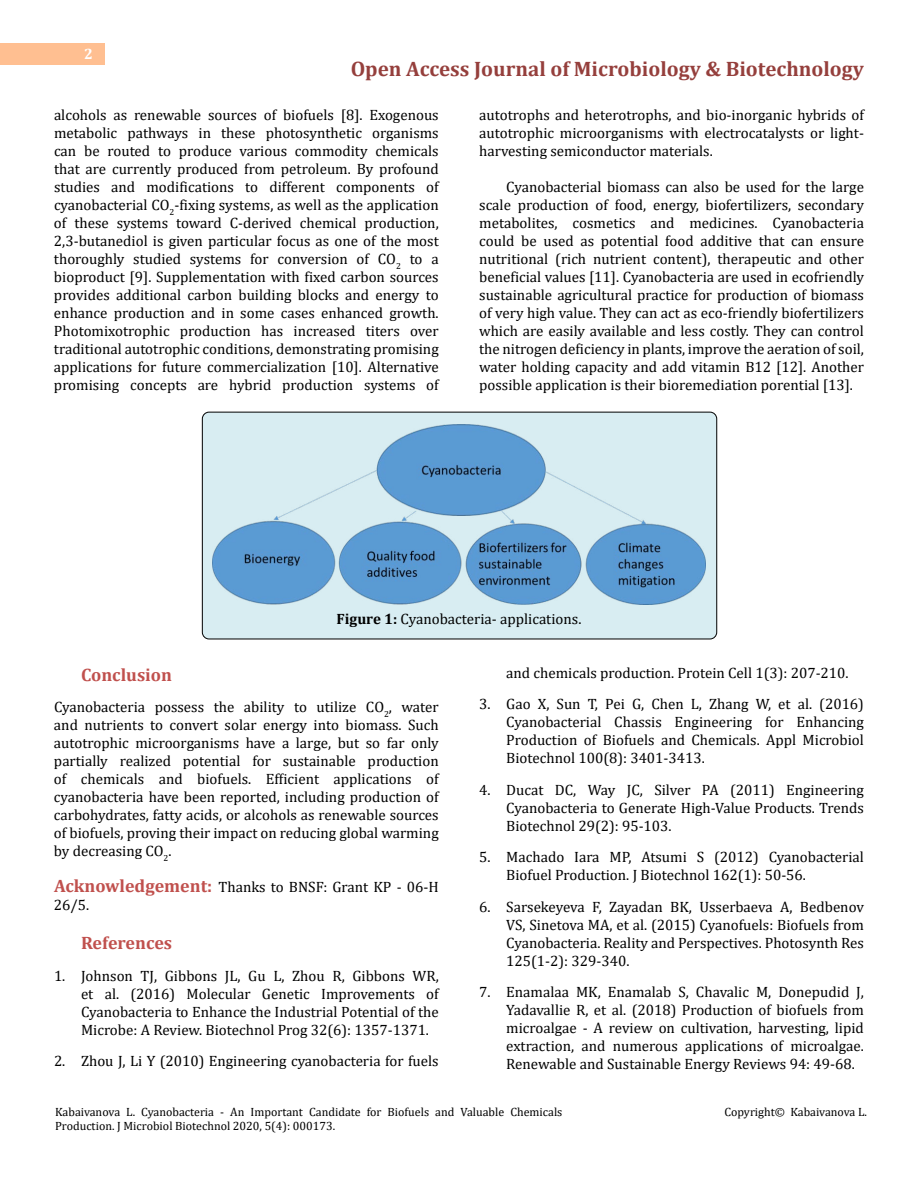
<style>
.page{position:relative;width:918px;height:1188px;background:#fff}
.page>*{position:absolute;margin:0;border:0;box-sizing:border-box;transform-origin:0 0}
.t1{font:700 21px "Cambria";color:#953f3c}
.t2{font:700 18px "Cambria";color:#c0504d}
.t3{font:15px/18px "Cambria";color:#000;text-align:justify}
.t4{font:700 15px "Cambria";color:#fff}
.t5{font:12px/14.4px "Cambria";color:#000}
.s1{font-weight:700}
.s2{font-weight:700;font-size:18px;color:#c0504d}
</style>
<div class="page">
<div style="left:0;top:43px;width:105px;height:21px;background:#ffbf91"></div>
<div style="left:202px;top:412px;width:515px;height:227px;background:#d8edf2;border-radius:7px"></div>
<div style="left:202px;top:412px;width:515px;height:227px;border:1px solid #000;border-radius:7px"></div>
<img style="left:213px;top:424px;width:492px;height:181px">
<p class="t4" style="left:84px;top:44px;width:10px">2</p>
<h1 class="t1" style="left:351px;top:54px;width:515px">Open Access Journal of Microbiology &amp; Biotechnology</h1>
<p class="t3" style="left:54px;top:105px;width:386px">alcohols as renewable sources of biofuels [8]. Exogenous metabolic pathways in these photosynthetic organisms can be routed to produce various commodity chemicals that are currently produced from petroleum. By profound studies and modifications to different components of cyanobacterial CO<sub>2</sub>-fixing systems, as well as the application of these systems toward C-derived chemical production, 2,3-butanediol is given particular focus as one of the most thoroughly studied systems for conversion of CO<sub>2</sub> to a bioproduct [9]. Supplementation with fixed carbon sources provides additional carbon building blocks and energy to enhance production and in some cases enhanced growth.<br>Photomixotrophic production has increased titers over traditional autotrophic conditions, demonstrating promising applications for future commercialization [10]. Alternative promising concepts are hybrid production systems of</p>
<p class="t3" style="left:479px;top:105px;width:386px">autotrophs and heterotrophs, and bio-inorganic hybrids of autotrophic microorganisms with electrocatalysts or light&shy;harvesting semiconductor materials.</p>
<p class="t3" style="left:479px;top:177px;width:386px;text-indent:27px">Cyanobacterial biomass can also be used for the large scale production of food, energy, biofertilizers, secondary metabolites, cosmetics and medicines. Cyanobacteria could be used as potential food additive that can ensure nutritional (rich nutrient content), therapeutic and other beneficial values [11]. Cyanobacteria are used in ecofriendly sustainable agricultural practice for production of biomass of very high value. They can act as eco-friendly biofertilizers which are easily available and less costly. They can control the nitrogen deficiency in plants, improve the aeration of soil, water holding capacity and add vitamin B12 [12]. Another possible application is their bioremediation porential [13].</p>
<p class="t3" style="left:337px;top:609px;width:246px"><span class="s1">Figure 1:</span> Cyanobacteria- applications.</p>
<p class="t2" style="left:81px;top:662px;width:93px">Conclusion</p>
<p class="t3" style="left:54px;top:698px;width:386px">Cyanobacteria possess the ability to utilize CO<sub>2</sub>, water and nutrients to convert solar energy into biomass. Such autotrophic microorganisms have a large, but so far only partially realized potential for sustainable production of chemicals and biofuels. Efficient applications of cyanobacteria have been reported, including production of carbohydrates, fatty acids, or alcohols as renewable sources of biofuels, proving their impact on reducing global warming by decreasing CO<sub>2</sub>.</p>
<p class="t3" style="left:54px;top:878px;width:386px"><span class="s2">Acknowledgement:</span> Thanks to BNSF: Grant KP - 06-H<br>26/5.</p>
<p class="t2" style="left:81px;top:930px;width:93px">References</p>
<p class="t3" style="left:81px;top:966px;width:359px;text-indent:-27px">1. Johnson TJ, Gibbons JL, Gu L, Zhou R, Gibbons WR, et al. (2016) Molecular Genetic Improvements of Cyanobacteria to Enhance the Industrial Potential of the Microbe: A Review. Biotechnol Prog 32(6): 1357-1371.</p>
<p class="t3" style="left:54px;top:1052px;width:386px">2. Zhou J, Li Y (2010) Engineering cyanobacteria for fuels</p>
<p class="t3" style="left:506px;top:663px;width:344px">and chemicals production. Protein Cell 1(3): 207-210.</p>
<p class="t3" style="left:506px;top:695px;width:359px;text-indent:-27px">3. Gao X, Sun T, Pei G, Chen L, Zhang W, et al. (2016)<br>Cyanobacterial Chassis Engineering for Enhancing Production of Biofuels and Chemicals. Appl Microbiol Biotechnol 100(8): 3401-3413.</p>
<p class="t3" style="left:506px;top:780px;width:359px;text-indent:-27px">4. Ducat DC, Way JC, Silver PA (2011) Engineering Cyanobacteria to Generate High-Value Products. Trends Biotechnol 29(2): 95-103.</p>
<p class="t3" style="left:506px;top:848px;width:359px;text-indent:-27px">5. Machado Iara MP, Atsumi S (2012) Cyanobacterial<br>Biofuel Production. J Biotechnol 162(1): 50-56.</p>
<p class="t3" style="left:506px;top:897px;width:359px;text-indent:-27px">6. Sarsekeyeva F, Zayadan BK, Usserbaeva A, Bedbenov VS, Sinetova MA, et al. (2015) Cyanofuels: Biofuels from Cyanobacteria. Reality and Perspectives. Photosynth Res 125(1-2): 329-340.</p>
<p class="t3" style="left:506px;top:983px;width:359px;text-indent:-27px">7. Enamalaa MK, Enamalab S, Chavalic M, Donepudid J, Yadavallie R, et al. (2018) Production of biofuels from microalgae - A review on cultivation, harvesting, lipid extraction, and numerous applications of microalgae.<br>Renewable and Sustainable Energy Reviews 94: 49-68.</p>
<p class="t5" style="left:55px;top:1105px;width:509px">Kabaivanova L. Cyanobacteria - An Important Candidate for Biofuels and Valuable Chemicals<br>Production. J Microbiol Biotechnol 2020, 5(4): 000173.</p>
<p class="t5" style="left:724px;top:1105px;width:144px">Copyright© Kabaivanova L.</p>
</div>
